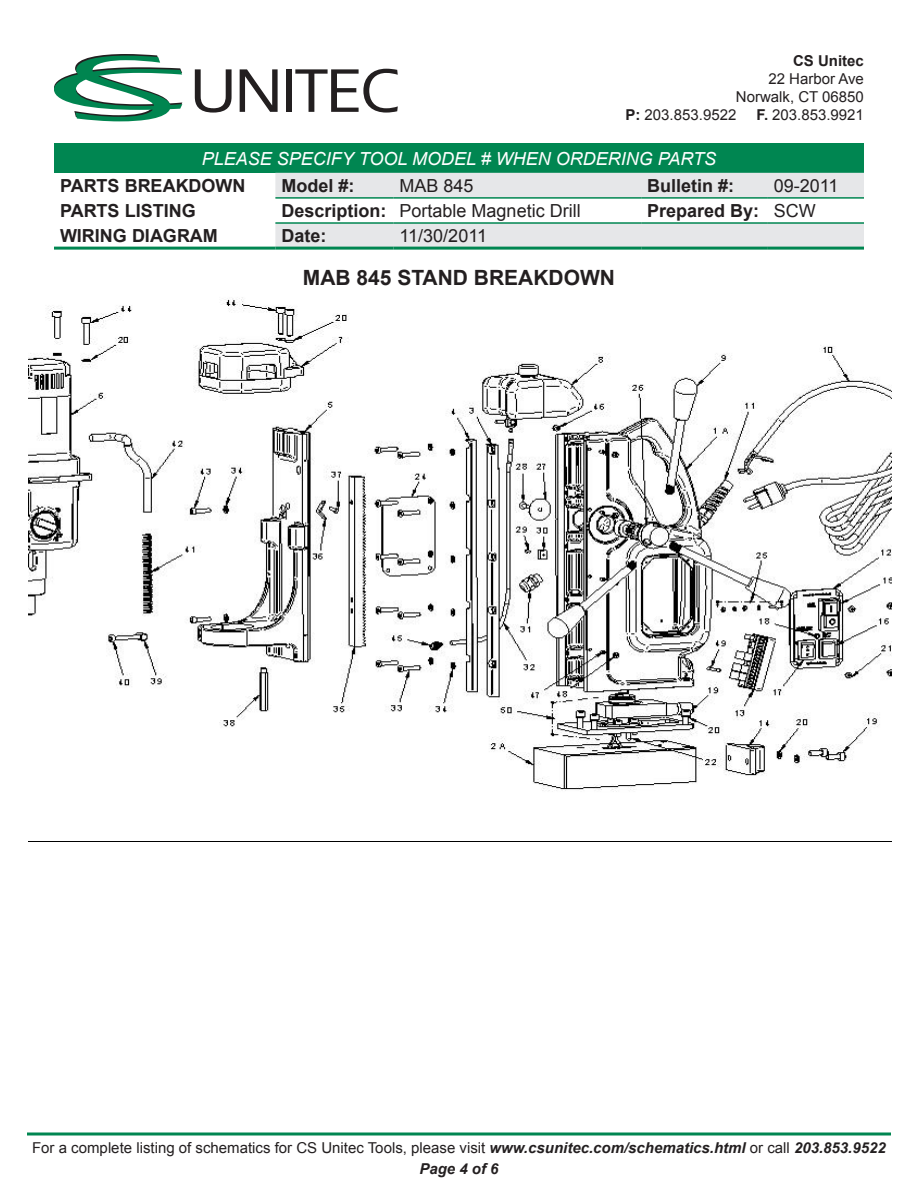
<style>
.page{position:relative;width:918px;height:1188px;background:#fff}
.page>*{position:absolute;margin:0;border:0;box-sizing:border-box;transform-origin:0 0}
.t1{font:700 21px "Arial";color:#231f20}
.t2{font:700 18px "Arial";color:#231f20}
.t3{font:18px "Arial";color:#231f20}
.t4{font:italic 18px "Arial";color:#fff}
.t5{font:15px "Arial";color:#231f20}
.t6{font:700 15px "Arial";color:#231f20}
.t7{font:italic 700 15px "Arial";color:#231f20}
.s1{font-weight:700}
.s2{font-weight:700;font-style:italic}
</style>
<div class="page">
<svg style="left:195px;top:69px;width:37px;height:44px"></svg>
<svg style="left:240px;top:69px;width:38px;height:43px"></svg>
<div style="left:286px;top:69px;width:6px;height:43px;background:#231f20"></div>
<svg style="left:295px;top:69px;width:103px;height:44px"></svg>
<svg style="left:54px;top:54px;width:128px;height:67px"></svg>
<div style="left:54px;top:144px;width:810px;height:29px;background:#008651"></div>
<svg style="left:275px;top:173px;width:589px;height:74px;fill:#e6e7e9"></svg>
<hr style="left:54px;top:247px;width:221px;height:3px;background:#008651">
<hr style="left:275px;top:247px;width:119px;height:3px;background:#008651">
<hr style="left:394px;top:247px;width:247px;height:3px;background:#008651">
<hr style="left:641px;top:247px;width:127px;height:3px;background:#008651">
<hr style="left:768px;top:247px;width:96px;height:3px;background:#008651">
<hr style="left:275px;top:197px;width:119px;height:2px;background:#008651">
<hr style="left:394px;top:197px;width:247px;height:2px;background:#008651">
<hr style="left:641px;top:197px;width:127px;height:2px;background:#008651">
<hr style="left:768px;top:197px;width:96px;height:2px;background:#008651">
<hr style="left:275px;top:222px;width:119px;height:2px;background:#008651">
<hr style="left:394px;top:222px;width:247px;height:2px;background:#008651">
<hr style="left:641px;top:222px;width:127px;height:2px;background:#008651">
<hr style="left:768px;top:222px;width:96px;height:2px;background:#008651">
<svg style="left:27px;top:1132px;width:864px;height:4px"></svg>
<img style="left:29px;top:297px;width:862px;height:545px">
<div style="left:375px;top:302px;width:119px;height:40px;background:#fff"></div>
<div style="left:36px;top:754px;width:101px;height:39px;background:#fff"></div>
<p class="t6" style="left:793px;top:51px;width:72px">CS Unitec</p>
<p class="t5" style="left:768px;top:69px;width:97px">22 Harbor Ave</p>
<p class="t5" style="left:736px;top:87px;width:130px">Norwalk, CT 06850</p>
<p class="t5" style="left:626px;top:105px;width:112px"><span class="s1">P:</span> 203.853.9522</p>
<p class="t5" style="left:757px;top:105px;width:109px"><span class="s1">F.</span> 203.853.9921</p>
<p class="t4" style="left:202px;top:147px;width:516px">PLEASE SPECIFY TOOL MODEL # WHEN ORDERING PARTS</p>
<p class="t2" style="left:60px;top:174px;width:187px">PARTS BREAKDOWN</p>
<p class="t2" style="left:281px;top:174px;width:75px">Model #:</p>
<p class="t3" style="left:400px;top:174px;width:76px">MAB 845</p>
<p class="t2" style="left:647px;top:174px;width:89px">Bulletin #:</p>
<p class="t3" style="left:774px;top:174px;width:66px">09-2011</p>
<p class="t2" style="left:60px;top:199px;width:137px">PARTS LISTING</p>
<p class="t2" style="left:281px;top:199px;width:107px">Description:</p>
<p class="t3" style="left:400px;top:199px;width:183px">Portable Magnetic Drill</p>
<p class="t2" style="left:647px;top:199px;width:114px">Prepared By:</p>
<p class="t3" style="left:774px;top:199px;width:43px">SCW</p>
<p class="t2" style="left:60px;top:224px;width:159px">WIRING DIAGRAM</p>
<p class="t2" style="left:281px;top:224px;width:46px">Date:</p>
<p class="t3" style="left:400px;top:224px;width:89px">11/30/2011</p>
<p class="t1" style="left:303px;top:264px;width:314px">MAB 845 STAND BREAKDOWN</p>
<p class="t5" style="left:32px;top:1138px;width:855px">For a complete listing of schematics for CS Unitec Tools, please visit <span class="s2">www.csunitec.com/schematics.html</span> or call <span class="s2">203.853.9522</span></p>
<p class="t7" style="left:419px;top:1158px;width:81px">Page 4 of 6</p>
</div>
